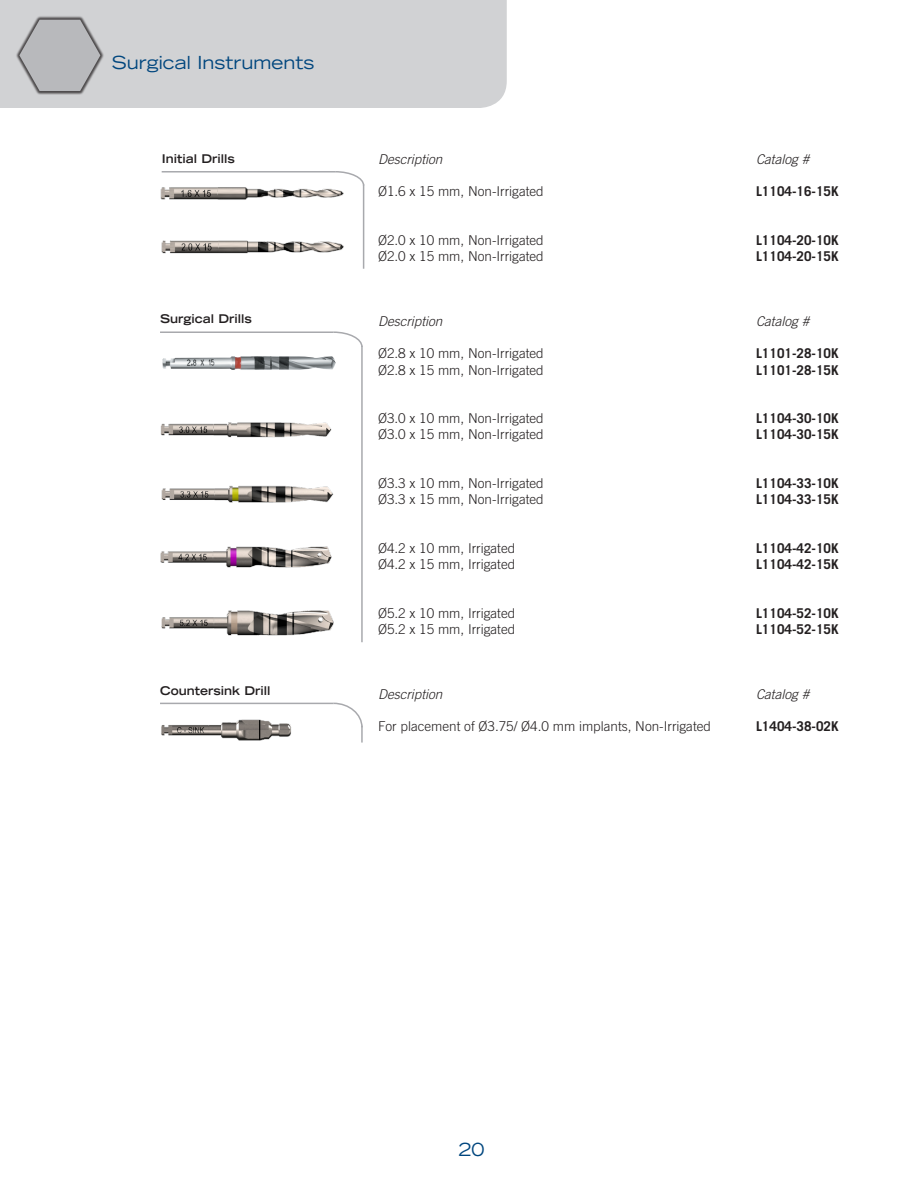
<style>
.page{position:relative;width:918px;height:1188px;background:#fff}
.page>*{position:absolute;margin:0;border:0;box-sizing:border-box;transform-origin:0 0}
.t1{font:expanded 18px "Trade Gothic LT Std";color:#00467e}
.t2{font:300 13.5px "Trade Gothic LT Std";color:#231f20}
.t3{font:700 13.5px "Trade Gothic LT Std";color:#231f20}
.t4{font:italic 300 13.5px "Trade Gothic LT Std";color:#231f20}
.t5{font:700 expanded 12px "Trade Gothic LT Std";color:#231f20}
</style>
<div class="page">
<div style="left:0;top:0;width:507px;height:108px;background:#d1d2d4"></div>
<hr style="left:160px;top:331px;width:174px;height:2px;background:#a8a9ad">
<svg style="left:332px;top:331px;width:31px;height:15px"></svg>
<hr style="left:361px;top:346px;width:2px;height:296px;background:#a8a9ad">
<hr style="left:160px;top:703px;width:174px;height:1px;background:#a8a9ad">
<svg style="left:332px;top:702px;width:31px;height:41px"></svg>
<svg style="left:345px;top:172px;width:20px;height:15px"></svg>
<hr style="left:363px;top:184px;width:1px;height:85px;background:#a8a9ad">
<img style="left:161px;top:719px;width:131px;height:22px">
<img style="left:160px;top:171px;width:185px;height:29px">
<img style="left:161px;top:240px;width:183px;height:14px">
<img style="left:163px;top:356px;width:173px;height:14px">
<img style="left:160px;top:422px;width:172px;height:16px">
<img style="left:161px;top:485px;width:173px;height:18px">
<img style="left:160px;top:546px;width:172px;height:22px">
<img style="left:161px;top:610px;width:173px;height:26px">
<div style="left:15px;top:15px;width:89px;height:80px;background:#231f20;opacity:.75"></div>
<svg style="left:19px;top:20px;width:81px;height:71px;background:#b6b6b9"></svg>
<h1 class="t1" style="left:112px;top:50px;width:204px">Surgical Instruments</h1>
<p class="t5" style="left:162px;top:151px;width:74px">Initial Drills</p>
<p class="t4" style="left:378px;top:151px;width:66px">Description</p>
<p class="t4" style="left:756px;top:151px;width:55px">Catalog #</p>
<p class="t2" style="left:378px;top:184px;width:167px">Ø1.6 x 15 mm, Non-Irrigated</p>
<p class="t3" style="left:756px;top:183px;width:84px">L1104-16-15K</p>
<p class="t2" style="left:378px;top:232px;width:167px">Ø2.0 x 10 mm, Non-Irrigated</p>
<p class="t3" style="left:756px;top:232px;width:84px">L1104-20-10K</p>
<p class="t2" style="left:378px;top:248px;width:167px">Ø2.0 x 15 mm, Non-Irrigated</p>
<p class="t3" style="left:756px;top:248px;width:84px">L1104-20-15K</p>
<p class="t5" style="left:160px;top:311px;width:93px">Surgical Drills</p>
<p class="t5" style="left:160px;top:682px;width:112px">Countersink Drill</p>
<p class="t4" style="left:378px;top:313px;width:66px">Description</p>
<p class="t4" style="left:756px;top:313px;width:55px">Catalog #</p>
<p class="t2" style="left:378px;top:346px;width:167px">Ø2.8 x 10 mm, Non-Irrigated</p>
<p class="t3" style="left:756px;top:345px;width:84px">L1101-28-10K</p>
<p class="t2" style="left:378px;top:362px;width:167px">Ø2.8 x 15 mm, Non-Irrigated</p>
<p class="t3" style="left:756px;top:361px;width:84px">L1101-28-15K</p>
<p class="t2" style="left:378px;top:410px;width:167px">Ø3.0 x 10 mm, Non-Irrigated</p>
<p class="t3" style="left:756px;top:410px;width:84px">L1104-30-10K</p>
<p class="t2" style="left:378px;top:427px;width:167px">Ø3.0 x 15 mm, Non-Irrigated</p>
<p class="t3" style="left:756px;top:426px;width:84px">L1104-30-15K</p>
<p class="t2" style="left:378px;top:475px;width:167px">Ø3.3 x 10 mm, Non-Irrigated</p>
<p class="t3" style="left:756px;top:475px;width:84px">L1104-33-10K</p>
<p class="t2" style="left:378px;top:491px;width:167px">Ø3.3 x 15 mm, Non-Irrigated</p>
<p class="t3" style="left:756px;top:491px;width:84px">L1104-33-15K</p>
<p class="t2" style="left:378px;top:540px;width:139px">Ø4.2 x 10 mm, Irrigated</p>
<p class="t3" style="left:756px;top:540px;width:84px">L1104-42-10K</p>
<p class="t2" style="left:378px;top:556px;width:139px">Ø4.2 x 15 mm, Irrigated</p>
<p class="t3" style="left:756px;top:556px;width:84px">L1104-42-15K</p>
<p class="t2" style="left:378px;top:605px;width:139px">Ø5.2 x 10 mm, Irrigated</p>
<p class="t3" style="left:756px;top:604px;width:84px">L1104-52-10K</p>
<p class="t2" style="left:378px;top:621px;width:139px">Ø5.2 x 15 mm, Irrigated</p>
<p class="t3" style="left:756px;top:621px;width:84px">L1104-52-15K</p>
<p class="t4" style="left:378px;top:686px;width:66px">Description</p>
<p class="t4" style="left:756px;top:686px;width:55px">Catalog #</p>
<p class="t2" style="left:378px;top:718px;width:335px">For placement of Ø3.75/ Ø4.0 mm implants, Non-Irrigated</p>
<p class="t3" style="left:756px;top:718px;width:84px">L1404-38-02K</p>
<h1 class="t1" style="left:459px;top:1137px;width:27px">20</h1>
</div>
